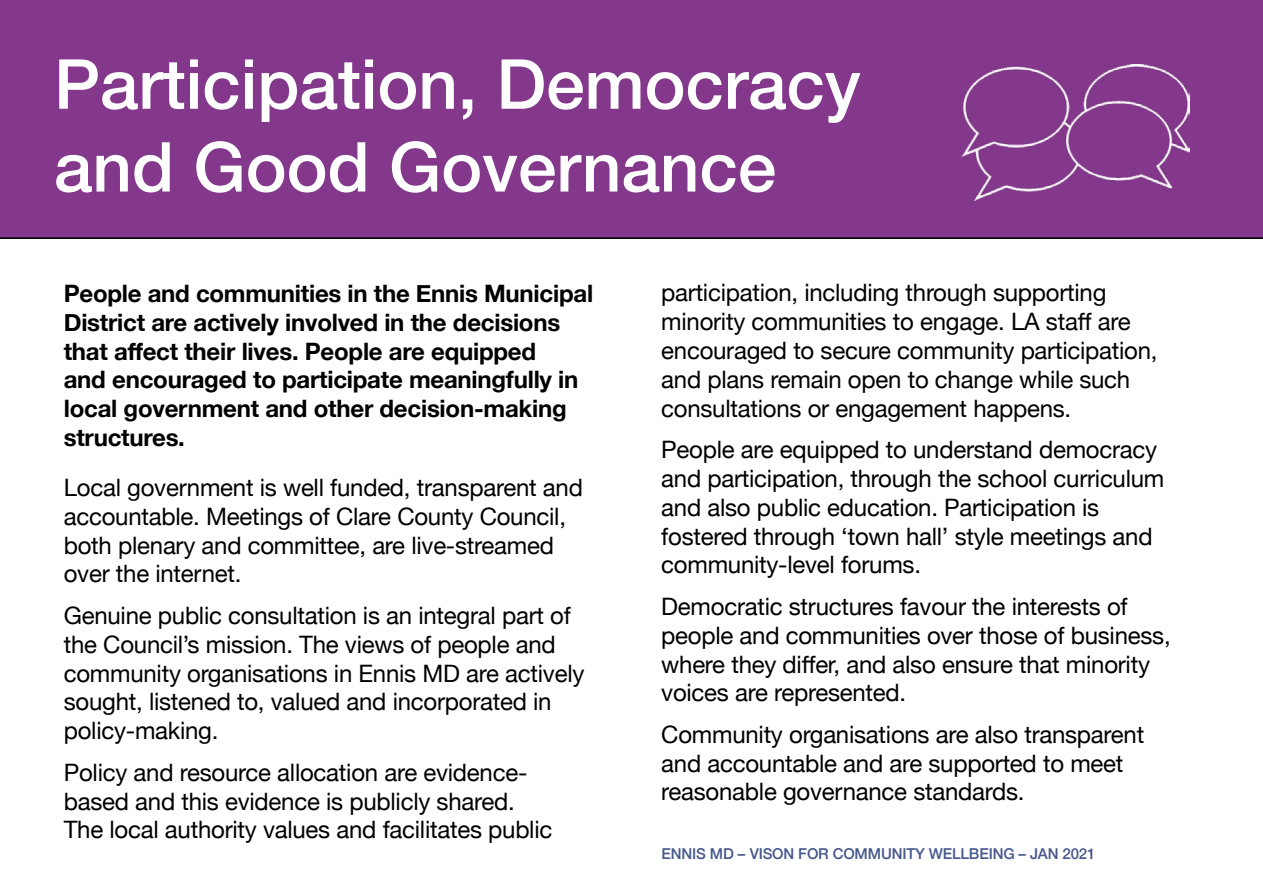
<style>
.page{position:relative;width:1263px;height:893px;background:#fff}
.page>*{position:absolute;margin:0;border:0;box-sizing:border-box;transform-origin:0 0}
.t1{font:500 69px/82.8px "Helvetica Neue";color:#fff}
.t2{font:24px/28.8px "Helvetica Neue";letter-spacing:-.01em;color:#000}
.t3{font:700 24px/28.8px "Helvetica Neue";letter-spacing:-.01em;color:#000}
.t4{font:500 15px "Helvetica Neue";letter-spacing:-.01em;color:#46578c}
</style>
<div class="page">
<div style="left:0;top:0;width:1263px;height:239px;background:#83388c"></div>
<img style="left:962px;top:64px;width:227px;height:136px">
<h1 class="t1" style="left:54px;top:37px;width:808px">Participation, Democracy and Good Governance</h1>
<p class="t3" style="left:64px;top:280px;width:531px">People and communities in the Ennis Municipal District are actively involved in the decisions that affect their lives. People are equipped<br>and encouraged to participate meaningfully in local government and other decision-making structures.</p>
<p class="t2" style="left:64px;top:474px;width:521px">Local government is well funded, transparent and accountable. Meetings of Clare County Council, both plenary and committee, are live-streamed over the internet.</p>
<p class="t2" style="left:64px;top:602px;width:522px">Genuine public consultation is an integral part of the Council’s mission. The views of people and community organisations in Ennis MD are actively sought, listened to, valued and incorporated in policy-making.</p>
<p class="t2" style="left:64px;top:759px;width:490px">Policy and resource allocation are evidence&shy;based and this evidence is publicly shared.<br>The local authority values and facilitates public</p>
<p class="t2" style="left:661px;top:280px;width:498px">participation, including through supporting minority communities to engage. LA staff are encouraged to secure community participation, and plans remain open to change while such consultations or engagement happens.</p>
<p class="t2" style="left:661px;top:437px;width:505px">People are equipped to understand democracy and participation, through the school curriculum and also public education. Participation is fostered through ‘town hall’ style meetings and community-level forums.</p>
<p class="t2" style="left:661px;top:593px;width:511px">Democratic structures favour the interests of people and communities over those of business, where they differ, and also ensure that minority voices are represented.</p>
<p class="t2" style="left:661px;top:721px;width:484px">Community organisations are also transparent and accountable and are supported to meet reasonable governance standards.</p>
<p class="t4" style="left:662px;top:841px;width:435px">Ennis MD – Vison for Comm unity Wellbeing – Jan 2021</p>
</div>
